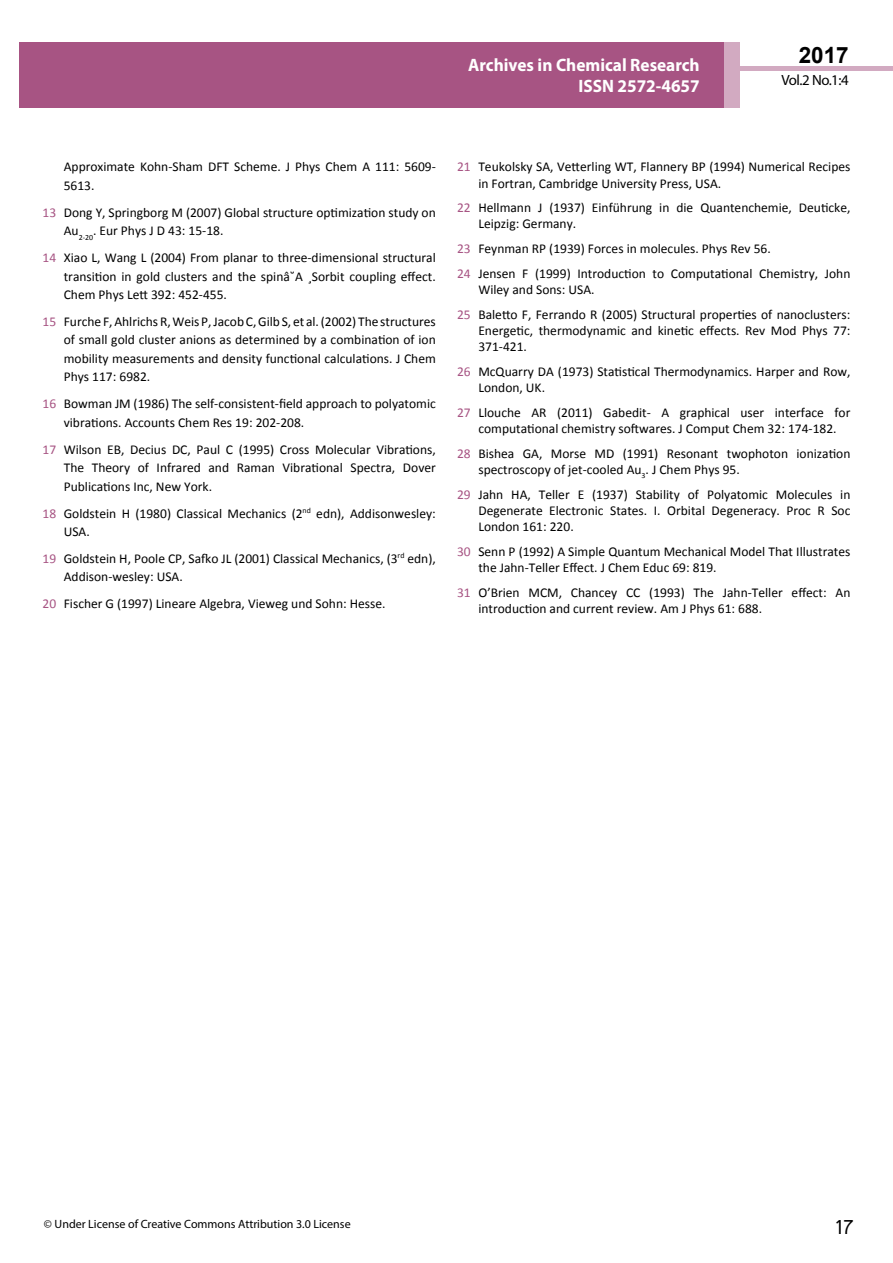
<style>
.page{position:relative;width:893px;height:1263px;background:#fff}
.page>*{position:absolute;margin:0;border:0;box-sizing:border-box;transform-origin:0 0}
.t1{font:25.5px "Tunga";color:#000}
.t2{font:700 22.5px "Arial";color:#000}
.t3{font:700 18px/21.6px "Myriad Pro";color:#fff;text-align:right;scale:.96 1}
.t4{font:14.85px "Myriad Pro";color:#000}
.t5{font:13.5px/18.5px "Calibri";color:#000}
.t6{font:12px "Myriad Pro";color:#000}
.s1{color:#a75483}
</style>
<div class="page">
<div style="left:722px;top:66px;width:171px;height:5px;background:#d2aac1"></div>
<div style="left:19px;top:42px;width:706px;height:66px;background:#a75483"></div>
<div style="left:725px;top:42px;width:15px;height:66px;background:#d2aac1"></div>
<h3 class="t3" style="left:468px;top:53px;width:243px">Archives in Chemical Research<br>ISSN 2572-4657</h3>
<h2 class="t2" style="left:799px;top:40px;width:52px">2017</h2>
<p class="t4" style="left:781px;top:71px;width:69px">Vol.2 No.1:4</p>
<p class="t5" style="left:64px;top:158px;width:374px">Approximate Kohn-Sham DFT Scheme. J Phys Chem A 111: 5609-<br>5613.</p>
<p class="t5" style="left:64px;top:203px;width:374px;text-indent:-21px"><span class="s1">13</span> Dong Y, Springborg M (2007) Global structure optimization study on<br>Au<sub>2-20</sub>. Eur Phys J D 43: 15-18.</p>
<p class="t5" style="left:64px;top:248px;width:374px;text-align:justify;text-indent:-21px"><span class="s1">14</span> Xiao L, Wang L (2004) From planar to three-dimensional structural transition in gold clusters and the spinâ˘A ¸Sorbit coupling effect.<br>Chem Phys Lett 392: 452-455.</p>
<p class="t5" style="left:64px;top:312px;width:374px;text-align:justify;text-indent:-21px"><span class="s1">15</span> Furche F, Ahlrichs R, Weis P, Jacob C, Gilb S, et al. (2002) The structures of small gold cluster anions as determined by a combination of ion mobility measurements and density functional calculations. J Chem Phys 117: 6982.</p>
<p class="t5" style="left:64px;top:395px;width:374px;text-indent:-21px"><span class="s1">16</span> Bowman JM (1986) The self-consistent-field approach to polyatomic vibrations. Accounts Chem Res 19: 202-208.</p>
<p class="t5" style="left:64px;top:440px;width:374px;text-align:justify;text-indent:-21px"><span class="s1">17</span> Wilson EB, Decius DC, Paul C (1995) Cross Molecular Vibrations, The Theory of Infrared and Raman Vibrational Spectra, Dover Publications Inc, New York.</p>
<p class="t5" style="left:64px;top:504px;width:374px;text-indent:-21px"><span class="s1">18</span> Goldstein H (1980) Classical Mechanics (2<sup>nd</sup> edn), Addisonwesley:<br>USA.</p>
<p class="t5" style="left:64px;top:549px;width:374px;text-indent:-21px"><span class="s1">19</span> Goldstein H, Poole CP, Safko JL (2001) Classical Mechanics, (3<sup>rd</sup> edn),<br>Addison-wesley: USA.</p>
<p class="t5" style="left:43px;top:595px;width:345px"><span class="s1">20</span> Fischer G (1997) Lineare Algebra, Vieweg und Sohn: Hesse.</p>
<p class="t5" style="left:478px;top:159px;width:374px;line-height:16.2px;text-indent:-21px"><span class="s1">21</span> Teukolsky SA, Vetterling WT, Flannery BP (1994) Numerical Recipes in Fortran, Cambridge University Press, USA.</p>
<p class="t5" style="left:478px;top:200px;width:374px;line-height:16.2px;text-indent:-21px"><span class="s1">22</span> Hellmann J (1937) Einführung in die Quantenchemie, Deuticke,<br>Leipzig: Germany.</p>
<p class="t5" style="left:457px;top:236px;width:395px;line-height:24.8px"><span class="s1">23</span> Feynman RP (1939) Forces in molecules. Phys Rev 56.<br><span class="s1">24</span> Jensen F (1999) Introduction to Computational Chemistry, John</p>
<p class="t5" style="left:457px;top:277px;width:395px;line-height:24.8px;text-indent:21px">Wiley and Sons: USA.<br><span class="s1">25</span> Baletto F, Ferrando R (2005) Structural properties of nanoclusters:</p>
<p class="t5" style="left:478px;top:322px;width:374px;line-height:16.2px">Energetic, thermodynamic and kinetic effects. Rev Mod Phys 77:<br>371-421.</p>
<p class="t5" style="left:478px;top:363px;width:374px;line-height:16.2px;text-indent:-21px"><span class="s1">26</span> McQuarry DA (1973) Statistical Thermodynamics. Harper and Row,<br>London, UK.</p>
<p class="t5" style="left:457px;top:404px;width:395px;line-height:16.2px;text-align:center"><span class="s1">27</span> Llouche AR (2011) Gabedit- A graphical user interface for computational chemistry softwares. J Comput Chem 32: 174-182.</p>
<p class="t5" style="left:478px;top:445px;width:374px;line-height:16.2px;text-indent:-21px"><span class="s1">28</span> Bishea GA, Morse MD (1991) Resonant twophoton ionization spectroscopy of jet-cooled Au<sub>3</sub>. J Chem Phys 95.</p>
<p class="t5" style="left:478px;top:486px;width:374px;line-height:16.2px;text-align:justify;text-indent:-21px"><span class="s1">29</span> Jahn HA, Teller E (1937) Stability of Polyatomic Molecules in Degenerate Electronic States. I. Orbital Degeneracy. Proc R Soc London 161: 220.</p>
<p class="t5" style="left:478px;top:543px;width:374px;line-height:16.2px;text-indent:-21px"><span class="s1">30</span> Senn P (1992) A Simple Quantum Mechanical Model That Illustrates the Jahn-Teller Effect. J Chem Educ 69: 819.</p>
<p class="t5" style="left:478px;top:584px;width:374px;line-height:16.2px;text-indent:-21px"><span class="s1">31</span> O’Brien MCM, Chancey CC (1993) The Jahn-Teller effect: An introduction and current review. Am J Phys 61: 688.</p>
<p class="t6" style="left:44px;top:1217px;width:308px">© Under License of Creative Commons Attribution 3.0 License</p>
<h1 class="t1" style="left:836px;top:1210px;width:19px">17</h1>
</div>
